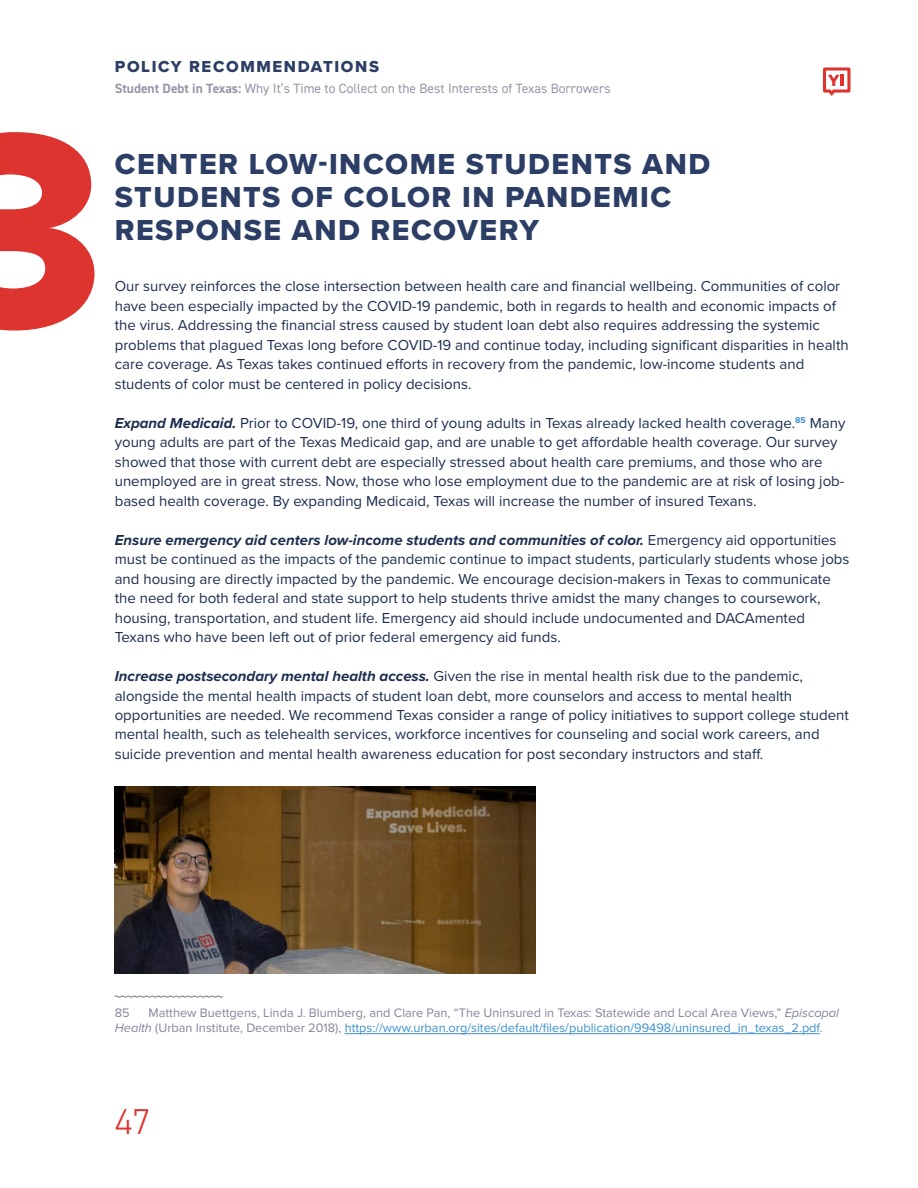
<style>
.page{position:relative;width:918px;height:1188px;background:#fff}
.page>*{position:absolute;margin:0;border:0;box-sizing:border-box;transform-origin:0 0}
.t1{font:288px "Proxima Nova Extrabld";color:#dd3430}
.t2{font:300 36px "DIN2014";color:#dd3430}
.t3{font:30px/33px "Proxima Nova Extrabld";letter-spacing:.05em;color:#2c3e65}
.t4{font:16.5px "Proxima Nova Extrabld";letter-spacing:.1em;color:#2c3e65}
.t5{font:15px/19.5px "Proxima Nova";color:#1c2d4f}
.t6{font:13.5px "DIN2014";color:#9897a9}
.t7{font:12.75px/15px "Proxima Nova";color:#84849e}
.s1{font-weight:700}
.s2{font-weight:700;font-style:italic}
.s3{font-style:italic}
.s4{color:#3c90ce}
</style>
<div class="page">
<svg style="left:823px;top:67px;width:27px;height:29px"></svg>
<svg style="left:114px;top:995px;width:109px;height:3px"></svg>
<hr style="left:345px;top:1033px;width:475px;height:1px;background:#3c90ce">
<img style="left:115px;top:786px;width:421px;height:188px">
<h1 class="t1" style="left:-69px;top:16px;width:175px">3</h1>
<p class="t4" style="left:115px;top:54px;width:266px">POLICY RECOMMENDATIONS</p>
<p class="t6" style="left:115px;top:80px;width:497px"><span class="s1">Student Debt in Texas:</span> Why It’s Time to Collect on the Best Interests of Texas Borrowers</p>
<h3 class="t3" style="left:115px;top:147px;width:597px">CENTER LOW-INCOME STUDENTS AND<br>STUDENTS OF COLOR IN PANDEMIC<br>RESPONSE AND RECOVERY</h3>
<p class="t5" style="left:115px;top:276px;width:735px">Our survey reinforces the close intersection between health care and financial wellbeing. Communities of color have been especially impacted by the COVID-19 pandemic, both in regards to health and economic impacts of the virus. Addressing the financial stress caused by student loan debt also requires addressing the systemic problems that plagued Texas long before COVID-19 and continue today, including significant disparities in health care coverage. As Texas takes continued efforts in recovery from the pandemic, low-income students and students of color must be centered in policy decisions.</p>
<p class="t5" style="left:115px;top:412px;width:732px"><span class="s2">Expand Medicaid.</span> Prior to COVID-19, one third of young adults in Texas already lacked health coverage.<sup>85</sup> Many young adults are part of the Texas Medicaid gap, and are unable to get affordable health coverage. Our survey showed that those with current debt are especially stressed about health care premiums, and those who are unemployed are in great stress. Now, those who lose employment due to the pandemic are at risk of losing job&shy;based health coverage. By expanding Medicaid, Texas will increase the number of insured Texans.</p>
<p class="t5" style="left:115px;top:529px;width:736px"><span class="s2">Ensure emergency aid centers low-income students and communities of color.</span> Emergency aid opportunities must be continued as the impacts of the pandemic continue to impact students, particularly students whose jobs and housing are directly impacted by the pandemic. We encourage decision-makers in Texas to communicate the need for both federal and state support to help students thrive amidst the many changes to coursework, housing, transportation, and student life. Emergency aid should include undocumented and DACAmented Texans who have been left out of prior federal emergency aid funds.</p>
<p class="t5" style="left:115px;top:666px;width:736px"><span class="s2">Increase postsecondary mental health access.</span> Given the rise in mental health risk due to the pandemic, alongside the mental health impacts of student loan debt, more counselors and access to mental health opportunities are needed. We recommend Texas consider a range of policy initiatives to support college student mental health, such as telehealth services, workforce incentives for counseling and social work careers, and suicide prevention and mental health awareness education for post secondary instructors and staff.</p>
<p class="t7" style="left:115px;top:1005px;width:726px;text-indent:34px">Matthew Buettgens, Linda J. Blumberg, and Clare Pan, “The Uninsured in Texas: Statewide and Local Area Views,” <span class="s3">Episcopal<br>Health</span> (Urban Institute, December 2018), <span class="s4">https://www.urban.org/sites/default/files/publication/99498/uninsured_in_texas_2.pdf</span>.</p>
<p class="t7" style="left:115px;top:1005px;width:16px">85</p>
<h2 class="t2" style="left:115px;top:1100px;width:37px">47</h2>
</div>
